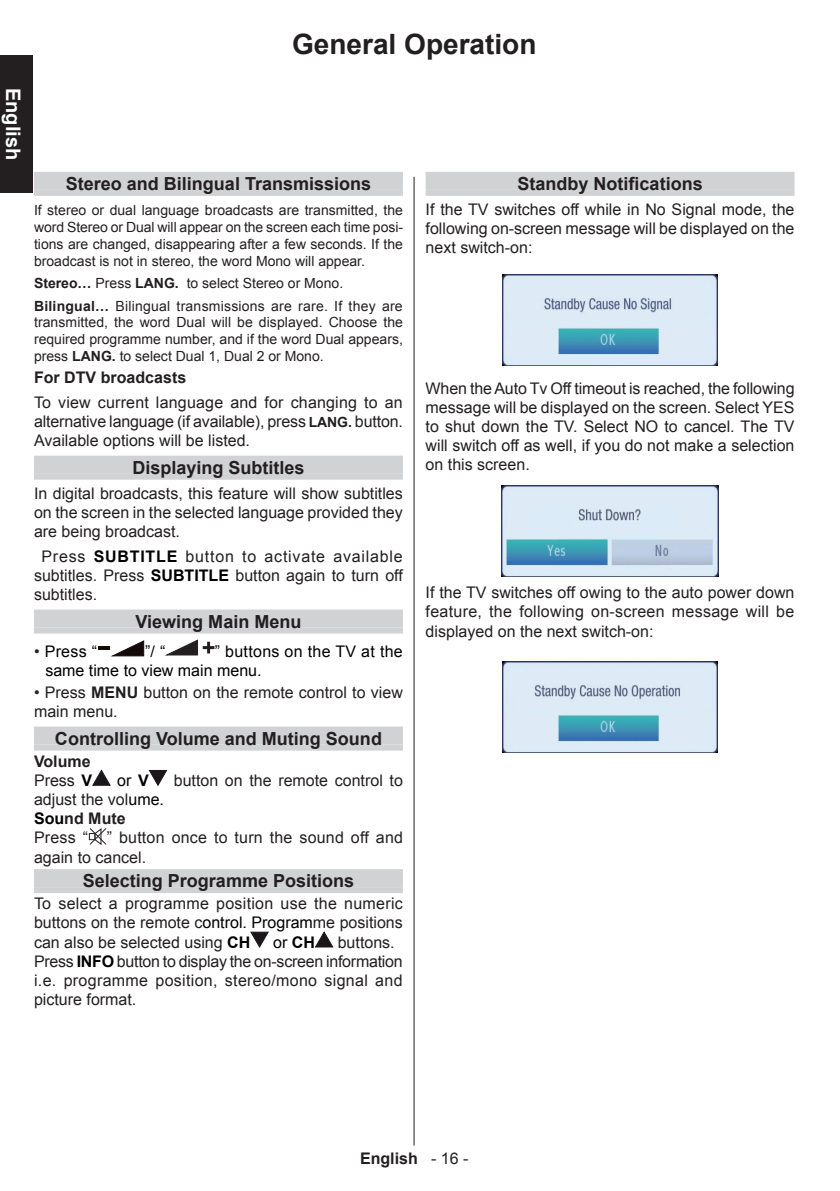
<style>
.page{position:relative;width:840px;height:1191px;background:#fff}
.page>*{position:absolute;margin:0;border:0;box-sizing:border-box;transform-origin:0 0}
.t1{font:700 28px "Arial";color:#231f20}
.t2{font:700 20px "Arial";color:#fff}
.t3{font:700 18px "Arial";color:#231f20}
.t4{font:16px/19.2px "Arial";color:#231f20;text-align:justify}
.t5{font:16px/19.2px "Arial";color:#000}
.t6{font:700 16px/19.2px "Arial";color:#231f20}
.t7{font:14px/16.8px "Arial";color:#231f20;text-align:justify}
.s1{font-weight:700}
.s2{font-weight:700;font-size:14px}
.s3{font-weight:700;color:#000}
.s4{color:#231f20}
.s5{font-weight:400}
.s6{color:#000}
</style>
<div class="page">
<hr style="left:413px;top:177px;width:1px;height:968px;background:#231f20">
<div style="left:0;top:55px;width:33px;height:138px;background:#231f20"></div>
<div style="left:34px;top:172px;width:368px;height:18px;background:#d1d2d4"></div>
<div style="left:34px;top:190px;width:368px;height:6px;background:#d1d2d4"></div>
<div style="left:34px;top:456px;width:368px;height:18px;background:#d1d2d4"></div>
<div style="left:34px;top:474px;width:368px;height:6px;background:#d1d2d4"></div>
<div style="left:34px;top:609px;width:368px;height:18px;background:#d1d2d4"></div>
<div style="left:34px;top:627px;width:368px;height:6px;background:#d1d2d4"></div>
<div style="left:34px;top:726px;width:368px;height:18px;background:#d1d2d4"></div>
<div style="left:34px;top:744px;width:368px;height:6px;background:#d1d2d4"></div>
<div style="left:34px;top:869px;width:368px;height:18px;background:#d1d2d4"></div>
<div style="left:34px;top:887px;width:368px;height:6px;background:#d1d2d4"></div>
<svg style="left:98px;top:641px;width:46px;height:15px"></svg>
<svg style="left:166px;top:640px;width:48px;height:15px"></svg>
<svg style="left:93px;top:770px;width:17px;height:15px"></svg>
<svg style="left:149px;top:770px;width:17px;height:15px"></svg>
<svg style="left:89px;top:828px;width:17px;height:17px"></svg>
<svg style="left:251px;top:932px;width:17px;height:15px"></svg>
<svg style="left:315px;top:932px;width:17px;height:15px"></svg>
<div style="left:425px;top:172px;width:369px;height:18px;background:#d1d2d4"></div>
<div style="left:425px;top:190px;width:369px;height:6px;background:#d1d2d4"></div>
<img style="left:502px;top:274px;width:214px;height:92px">
<img style="left:501px;top:485px;width:217px;height:91px">
<img style="left:502px;top:661px;width:214px;height:92px">
<p class="t2" style="left:26px;top:88px;width:74px;rotate:90deg">English</p>
<h1 class="t1" style="left:292px;top:26px;width:246px">General Operation</h1>
<p class="t3" style="left:66px;top:171px;width:307px">Stereo and Bilingual Transmissions</p>
<p class="t7" style="left:34px;top:202px;width:370px">If stereo or dual language broadcasts are transmitted, the word Stereo or Dual will appear on the screen each time posi&shy;tions are changed, disappearing after a few seconds. If the broadcast is not in stereo, the word Mono will appear.</p>
<p class="t7" style="left:34px;top:272px;width:370px;line-height:22.4px"><span class="s1">Stereo…</span> Press <span class="s1">LANG.</span> to select Stereo or Mono.<br><span class="s1">Bilingual…</span> Bilingual transmissions are rare. If they are</p>
<p class="t7" style="left:34px;top:314px;width:370px">transmitted, the word Dual will be displayed. Choose the required programme number, and if the word Dual appears, press <span class="s1">LANG.</span> to select Dual 1, Dual 2 or Mono.</p>
<p class="t6" style="left:34px;top:368px;width:154px">For DTV broadcasts</p>
<p class="t4" style="left:34px;top:393px;width:370px">To view current language and for changing to an alternative language (if available), press <span class="s2">LANG.</span> button.<br>Available options will be listed.</p>
<p class="t3" style="left:132px;top:455px;width:174px">Displaying Subtitles</p>
<p class="t4" style="left:34px;top:483px;width:370px">In digital broadcasts, this feature will show subtitles on the screen in the selected language provided they are being broadcast.</p>
<p class="t4" style="left:34px;top:547px;width:370px;text-indent:7px">Press <span class="s3">SUBTITLE</span> button to activate available subtitles. Press <span class="s3">SUBTITLE</span> button again to turn off subtitles.</p>
<p class="t3" style="left:135px;top:609px;width:167px">Viewing Main Menu</p>
<p class="t5" style="left:34px;top:642px;width:65px"><span class="s4">•</span> Press “</p>
<p class="t5" style="left:145px;top:642px;width:22px">”/ “</p>
<p class="t5" style="left:45px;top:642px;width:359px;text-indent:169px">” buttons on the TV at the same time to view main menu.</p>
<p class="t4" style="left:34px;top:683px;width:370px">• Press <span class="s1">MENU</span> button on the remote control to view main menu.</p>
<p class="t3" style="left:55px;top:726px;width:328px">Controlling Volume and Muting Sound</p>
<p class="t6" style="left:34px;top:752px;width:60px">Volume<br><span class="s5">Press</span> <span class="s6">V</span></p>
<p class="t5" style="left:117px;top:771px;width:33px">or <span class="s1">V</span></p>
<p class="t4" style="left:174px;top:771px;width:230px">button on the remote control to</p>
<p class="t4" style="left:34px;top:790px;width:370px;text-align:left">adjust the vol<span class="s6">ume.<br></span><span class="s3">Sou</span><span class="s1">nd Mute<br></span>Press “ ” button once to turn the sound off and again to cancel.</p>
<p class="t3" style="left:83px;top:868px;width:273px">Selecting Programme Positions</p>
<p class="t4" style="left:34px;top:894px;width:370px">To select a programme position use the numeric buttons on the remote c<span class="s6">ontrol. Program</span>me positions can also be selected using <span class="s3">CH</span></p>
<p class="t5" style="left:273px;top:932px;width:43px">or <span class="s1">CH</span></p>
<p class="t4" style="left:34px;top:932px;width:370px;text-align:left;text-indent:303px">buttons.<br>Press <span class="s3">INFO</span> button to display the on-screen information i.e. programme position, stereo/mono signal and picture format.</p>
<p class="t3" style="left:517px;top:171px;width:187px">Standby Notifications</p>
<p class="t4" style="left:425px;top:200px;width:370px">If the TV switches off while in No Signal mode, the following on-screen message will be displayed on the next switch-on:</p>
<p class="t4" style="left:425px;top:378px;width:370px">When the Auto Tv Off timeout is reached, the following message will be displayed on the screen. Select YES to shut down the TV. Select NO to cancel. The TV will switch off as well, if you do not make a selection on this screen.</p>
<p class="t4" style="left:425px;top:583px;width:370px">If the TV switches off owing to the auto power down feature, the following on-screen message will be displayed on the next switch-on:</p>
<p class="t6" style="left:360px;top:1148px;width:110px">English <span class="s5">- 16 -</span></p>
</div>
